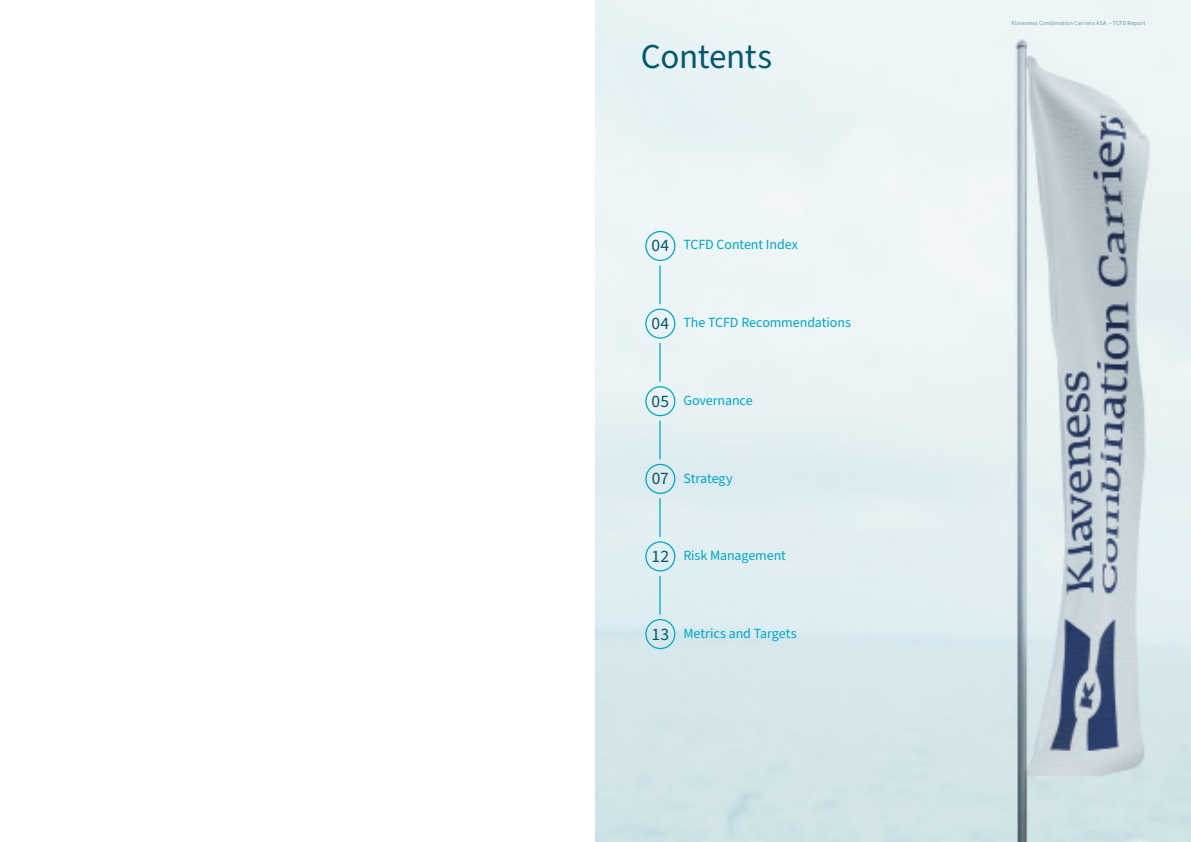
<style>
.page{position:relative;width:1191px;height:842px;background:#fff}
.page>*{position:absolute;margin:0;border:0;box-sizing:border-box;transform-origin:0 0}
.t1{font:35px "Source Sans Pro";letter-spacing:-.01em;color:#05586b}
.t2{font:17.5px "Source Sans Pro";letter-spacing:.015em;color:#05586b}
.t3{font:14px "Source Sans Pro";letter-spacing:-.01em;color:#00a5c8}
.t4{font:6px "Source Sans Pro";letter-spacing:.02em;color:#699ba6}
</style>
<div class="page">
<img style="left:595px;top:0;width:596px;height:842px">
<div style="left:645px;top:231px;width:30px;height:30px;border:1px solid #00a5c8;border-radius:50%"></div>
<div style="left:645px;top:386px;width:30px;height:30px;border:1px solid #00a5c8;border-radius:50%"></div>
<div style="left:645px;top:309px;width:30px;height:30px;border:1px solid #00a5c8;border-radius:50%"></div>
<div style="left:645px;top:619px;width:30px;height:30px;border:1px solid #00a5c8;border-radius:50%"></div>
<div style="left:645px;top:464px;width:30px;height:30px;border:1px solid #00a5c8;border-radius:50%"></div>
<div style="left:645px;top:541px;width:30px;height:30px;border:1px solid #00a5c8;border-radius:50%"></div>
<hr style="left:659px;top:265px;width:1px;height:39px;background:#00a5c8">
<hr style="left:659px;top:576px;width:1px;height:39px;background:#00a5c8">
<hr style="left:659px;top:420px;width:1px;height:39px;background:#00a5c8">
<hr style="left:659px;top:343px;width:1px;height:39px;background:#00a5c8">
<hr style="left:659px;top:498px;width:1px;height:39px;background:#00a5c8">
<p class="t1" style="left:641px;top:33px;width:133px">Contents</p>
<p class="t2" style="left:651px;top:234px;width:19px">04</p>
<p class="t3" style="left:683px;top:235px;width:116px">TCFD Content Index</p>
<p class="t2" style="left:651px;top:311px;width:19px">04</p>
<p class="t3" style="left:683px;top:313px;width:169px">The TCFD Recommendations</p>
<p class="t2" style="left:651px;top:389px;width:19px">05</p>
<p class="t3" style="left:683px;top:391px;width:71px">Governance</p>
<p class="t2" style="left:652px;top:467px;width:19px">07</p>
<p class="t3" style="left:683px;top:469px;width:51px">Strategy</p>
<p class="t2" style="left:651px;top:545px;width:19px">12</p>
<p class="t3" style="left:683px;top:546px;width:104px">Risk Management</p>
<p class="t2" style="left:651px;top:622px;width:19px">13</p>
<p class="t3" style="left:683px;top:624px;width:115px">Metrics and Targets</p>
<p class="t4" style="left:1011px;top:19px;width:135px">Klaveness Combination Carriers ASA – TCFD Report</p>
</div>
